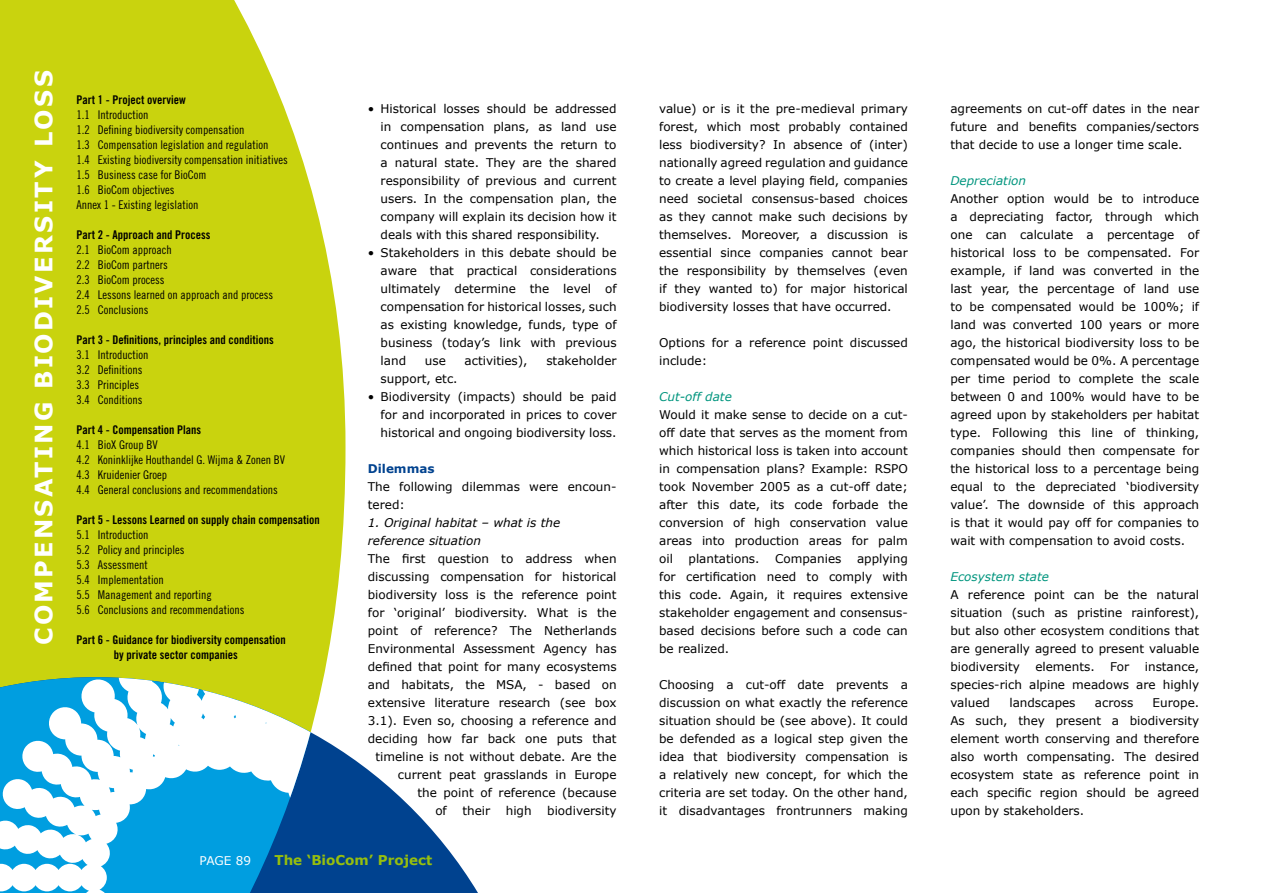
<style>
.page{position:relative;width:1263px;height:893px;background:#fff}
.page>*{position:absolute;margin:0;border:0;box-sizing:border-box;transform-origin:0 0}
.t1{font:700 24px "Verdana";letter-spacing:.095em;color:#fff}
.t2{font:700 13.5px "Verdana";color:#97bf0d}
.t3{font:12px/18px "Verdana";color:#000;text-align:justify}
.t4{font:12px/15px "Trade Gothic Cond Eighteen";color:#000}
.t5{font:12px/15px "Trade Gothic Bold Cond Twenty";color:#000}
.t6{font:italic 12px/18px "Verdana";color:#000}
.t7{font:italic 12px "Verdana";color:#00957e}
.t8{font:700 12px "Verdana";color:#00428f}
.t9{font:12px "Verdana";color:#fff}
</style>
<div class="page">
<svg style="left:0;top:0;width:345px;height:677px;fill:#c9d30e"></svg>
<svg style="left:311px;top:677px;width:167px;height:216px"></svg>
<svg style="left:0;top:677px;width:311px;height:216px"></svg>
<h1 class="t1" style="left:28px;top:645px;width:576px;rotate:-90deg">COMPENSATING BIODIVERSITY LOSS</h1>
<p class="t5" style="left:77px;top:92px;width:111px">Part 1 - Project overview</p>
<p class="t4" style="left:77px;top:107px;width:213px">1.1 Introduction<br>1.2 Defining biodiversity compensation<br>1.3 Compensation legislation and regulation<br>1.4 Existing biodiversity compensation initiatives 1.5 Business case for BioCom<br>1.6 BioCom objectives<br>Annex 1 - Existing legislation</p>
<p class="t5" style="left:77px;top:227px;width:135px">Part 2 - Approach and Process</p>
<p class="t4" style="left:77px;top:242px;width:198px">2.1 BioCom approach<br>2.2 BioCom partners<br>2.3 BioCom process<br>2.4 Lessons learned on approach and process<br>2.5 Conclusions</p>
<p class="t5" style="left:77px;top:332px;width:199px">Part 3 - Definitions, principles and conditions</p>
<p class="t4" style="left:77px;top:347px;width:73px">3.1 Introduction<br>3.2 Definitions<br>3.3 Principles<br>3.4 Conditions</p>
<p class="t5" style="left:77px;top:422px;width:126px">Part 4 - Compensation Plans</p>
<p class="t4" style="left:77px;top:437px;width:210px">4.1 BioX Group BV<br>4.2 Koninklijke Houthandel G. Wijma &amp; Zonen BV<br>4.3 Kruidenier Groep<br>4.4 General conclusions and recommendations</p>
<p class="t5" style="left:77px;top:512px;width:245px">Part 5 - Lessons Learned on supply chain compensation</p>
<p class="t4" style="left:77px;top:527px;width:169px">5.1 Introduction<br>5.2 Policy and principles<br>5.3 Assessment<br>5.4 Implementation<br>5.5 Management and reporting<br>5.6 Conclusions and recommendations</p>
<p class="t5" style="left:114px;top:632px;width:173px;text-indent:-37px">Part 6 - Guidance for biodiversity compensation by private sector companies</p>
<p class="t3" style="left:381px;top:99px;width:237px;text-indent:-13px">• Historical losses should be addressed in compensation plans, as land use continues and prevents the return to a natural state. They are the shared responsibility of previous and current users. In the compensation plan, the company will explain its decision how it deals with this shared responsibility.</p>
<p class="t3" style="left:381px;top:243px;width:237px;text-indent:-13px">• Stakeholders in this debate should be aware that practical considerations ultimately determine the level of compensation for historical losses, such as existing knowledge, funds, type of business (today’s link with previous land</p>
<p class="t3" style="left:425px;top:351px;width:22px">use</p>
<p class="t3" style="left:464px;top:351px;width:65px">activities),</p>
<p class="t3" style="left:546px;top:351px;width:72px">stakeholder</p>
<p class="t3" style="left:381px;top:369px;width:79px">support, etc.</p>
<p class="t3" style="left:381px;top:387px;width:238px;text-indent:-13px">• Biodiversity (impacts) should be paid for and incorporated in prices to cover historical and ongoing biodiversity loss.</p>
<p class="t8" style="left:368px;top:460px;width:68px">Dilemmas</p>
<p class="t3" style="left:368px;top:477px;width:248px">The following dilemmas were encoun&shy;tered:</p>
<p class="t6" style="left:368px;top:513px;width:194px">1. Original habitat – what is the reference situation</p>
<p class="t3" style="left:368px;top:549px;width:250px">The first question to address when</p>
<p class="t3" style="left:368px;top:567px;width:250px">discussing compensation for historical</p>
<p class="t3" style="left:368px;top:585px;width:250px">biodiversity loss is the reference point</p>
<p class="t3" style="left:368px;top:603px;width:250px">for ‘original’ biodiversity. What is the</p>
<p class="t3" style="left:368px;top:621px;width:250px">point of reference? The Netherlands</p>
<p class="t3" style="left:368px;top:639px;width:250px">Environmental Assessment Agency has</p>
<p class="t3" style="left:368px;top:657px;width:250px">defined that point for many ecosystems</p>
<p class="t3" style="left:368px;top:675px;width:250px">and habitats, the MSA, - based on</p>
<p class="t3" style="left:368px;top:693px;width:250px">extensive literature research (see box</p>
<p class="t3" style="left:368px;top:711px;width:250px">3.1). Even so, choosing a reference and</p>
<p class="t3" style="left:368px;top:729px;width:250px">deciding how far back one puts that</p>
<p class="t3" style="left:375px;top:747px;width:243px">timeline is not without debate. Are the</p>
<p class="t3" style="left:398px;top:765px;width:220px">current peat grasslands in Europe</p>
<p class="t3" style="left:417px;top:783px;width:201px">the point of reference (because</p>
<p class="t3" style="left:435px;top:801px;width:13px">of</p>
<p class="t3" style="left:462px;top:801px;width:29px">their</p>
<p class="t3" style="left:506px;top:801px;width:27px">high</p>
<p class="t3" style="left:547px;top:801px;width:71px">biodiversity</p>
<p class="t9" style="left:199px;top:853px;width:53px">page 89</p>
<p class="t2" style="left:274px;top:851px;width:159px">The ‘BioCom’ Project</p>
<p class="t3" style="left:659px;top:99px;width:250px">value) or is it the pre-medieval primary forest, which most probably contained less biodiversity? In absence of (inter) nationally agreed regulation and guidance to create a level playing field, companies need societal consensus-based choices as they cannot make such decisions by themselves. Moreover, a discussion is essential since companies cannot bear the responsibility by themselves (even if they wanted to) for major historical biodiversity losses that have occurred.</p>
<p class="t3" style="left:659px;top:333px;width:250px">Options for a reference point discussed include:</p>
<p class="t7" style="left:659px;top:389px;width:74px">Cut-off date</p>
<p class="t3" style="left:659px;top:405px;width:250px">Would it make sense to decide on a cut&shy;off date that serves as the moment from which historical loss is taken into account in compensation plans? Example: RSPO took November 2005 as a cut-off date; after this date, its code forbade the conversion of high conservation value areas into production areas for palm oil</p>
<p class="t3" style="left:659px;top:549px;width:250px;text-indent:198px">applying for certification need to comply with this code. Again, it requires extensive stakeholder engagement and consensus&shy;based decisions before such a code can be realized.</p>
<p class="t3" style="left:659px;top:675px;width:250px">Choosing a cut-off date prevents a discussion on what exactly the reference situation should be (see above). It could be defended as a logical step given the idea that biodiversity compensation is a relatively new concept, for which the criteria are set today. On the other hand, it disadvantages frontrunners making</p>
<p class="t3" style="left:688px;top:549px;width:73px">plantations.</p>
<p class="t3" style="left:775px;top:549px;width:68px">Companies</p>
<p class="t3" style="left:950px;top:99px;width:250px">agreements on cut-off dates in the near future and benefits companies/sectors that decide to use a longer time scale.</p>
<p class="t7" style="left:950px;top:173px;width:77px">Depreciation</p>
<p class="t3" style="left:950px;top:189px;width:250px">Another option would be to introduce a depreciating factor, through which one can calculate a percentage of historical loss to be compensated. For example, if land was converted in the last year, the percentage of land use to be compensated would be 100%; if land was converted 100 years or more ago, the historical biodiversity loss to be compensated would be 0%. A percentage per time period to complete the scale between 0 and 100% would have to be agreed upon by stakeholders per habitat type. Following this line of thinking, companies should then compensate for the historical loss to a percentage being equal to the depreciated ‘biodiversity value’. The downside of this approach is that it would pay off for companies to wait with compensation to avoid costs.</p>
<p class="t7" style="left:950px;top:569px;width:100px">Ecosystem state</p>
<p class="t3" style="left:950px;top:585px;width:250px">A reference point can be the natural situation (such as pristine rainforest), but also other ecosystem conditions that are generally agreed to present valuable biodiversity</p>
<p class="t3" style="left:1035px;top:657px;width:61px">elements.</p>
<p class="t3" style="left:1110px;top:657px;width:21px">For</p>
<p class="t3" style="left:950px;top:657px;width:250px;text-indent:194px">instance, species-rich alpine meadows are highly valued</p>
<p class="t3" style="left:1009px;top:693px;width:68px">landscapes</p>
<p class="t3" style="left:1095px;top:693px;width:40px">across</p>
<p class="t3" style="left:950px;top:693px;width:250px;text-indent:202px">Europe.<br>As such, they present a biodiversity element worth conserving and therefore also worth compensating. The desired ecosystem state as reference point in each specific region should be agreed upon by stakeholders.</p>
</div>
